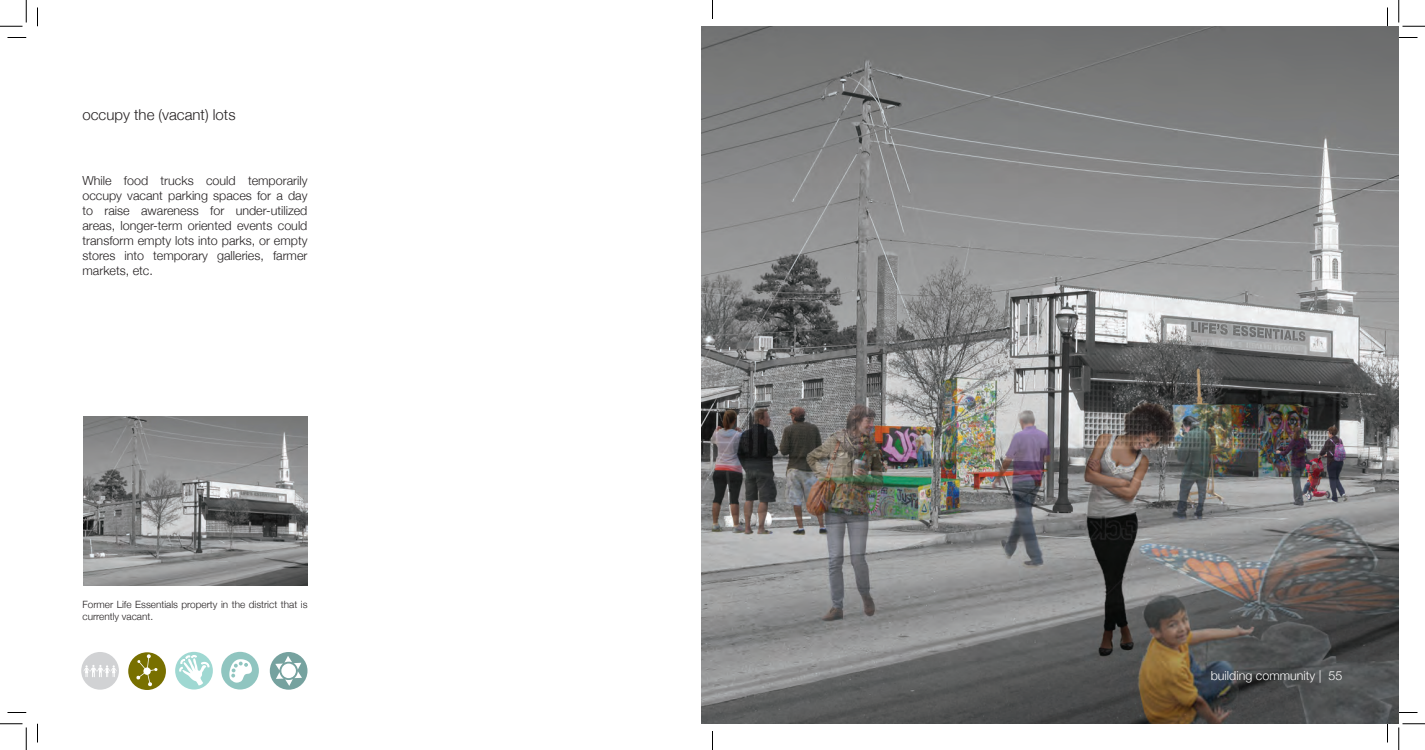
<style>
.page{position:relative;width:1425px;height:750px;background:#fff}
.page>*{position:absolute;margin:0;border:0;box-sizing:border-box;transform-origin:0 0}
.t1{font:300 15px "Helvetica Neue";color:#231f20}
.t2{font:300 12.5px/15px "Helvetica Neue";color:#231f20;text-align:justify}
.t3{font:300 12.5px "Helvetica Neue";color:#fff}
.t4{font:300 10px/12px "Helvetica Neue";color:#231f20}
</style>
<div class="page">
<svg style="left:221px;top:652px;width:38px;height:38px"></svg>
<svg style="left:128px;top:652px;width:38px;height:38px"></svg>
<svg style="left:270px;top:652px;width:38px;height:38px"></svg>
<svg style="left:81px;top:652px;width:38px;height:38px"></svg>
<svg style="left:175px;top:652px;width:38px;height:38px"></svg>
<img style="left:84px;top:416px;width:224px;height:169px">
<img style="left:701px;top:26px;width:698px;height:698px">
<svg style="left:8px;top:37px;width:18px;height:1px"></svg>
<svg style="left:1399px;top:37px;width:19px;height:1px"></svg>
<svg style="left:8px;top:712px;width:18px;height:1px"></svg>
<svg style="left:1399px;top:712px;width:19px;height:1px"></svg>
<svg style="left:37px;top:8px;width:1px;height:18px"></svg>
<svg style="left:37px;top:724px;width:1px;height:18px"></svg>
<svg style="left:1387px;top:8px;width:1px;height:18px"></svg>
<svg style="left:1387px;top:724px;width:1px;height:18px"></svg>
<svg style="left:0;top:0;width:27px;height:27px"></svg>
<svg style="left:0;top:724px;width:27px;height:26px"></svg>
<svg style="left:1399px;top:0;width:26px;height:27px"></svg>
<svg style="left:1399px;top:724px;width:26px;height:26px"></svg>
<svg style="left:712px;top:0;width:1px;height:19px"></svg>
<svg style="left:712px;top:731px;width:1px;height:19px"></svg>
<p class="t1" style="left:82px;top:102px;width:155px">occupy the (vacant) lots</p>
<p class="t2" style="left:82px;top:172px;width:227px">While food trucks could temporarily occupy vacant parking spaces for a day to raise awareness for under-utilized areas, longer-term oriented events could transform empty lots into parks, or empty stores into temporary galleries, farmer markets, etc.</p>
<p class="t4" style="left:82px;top:598px;width:227px">Former Life Essentials property in the district that is currently vacant.</p>
<p class="t3" style="left:1211px;top:665px;width:133px">building community | 55</p>
</div>
